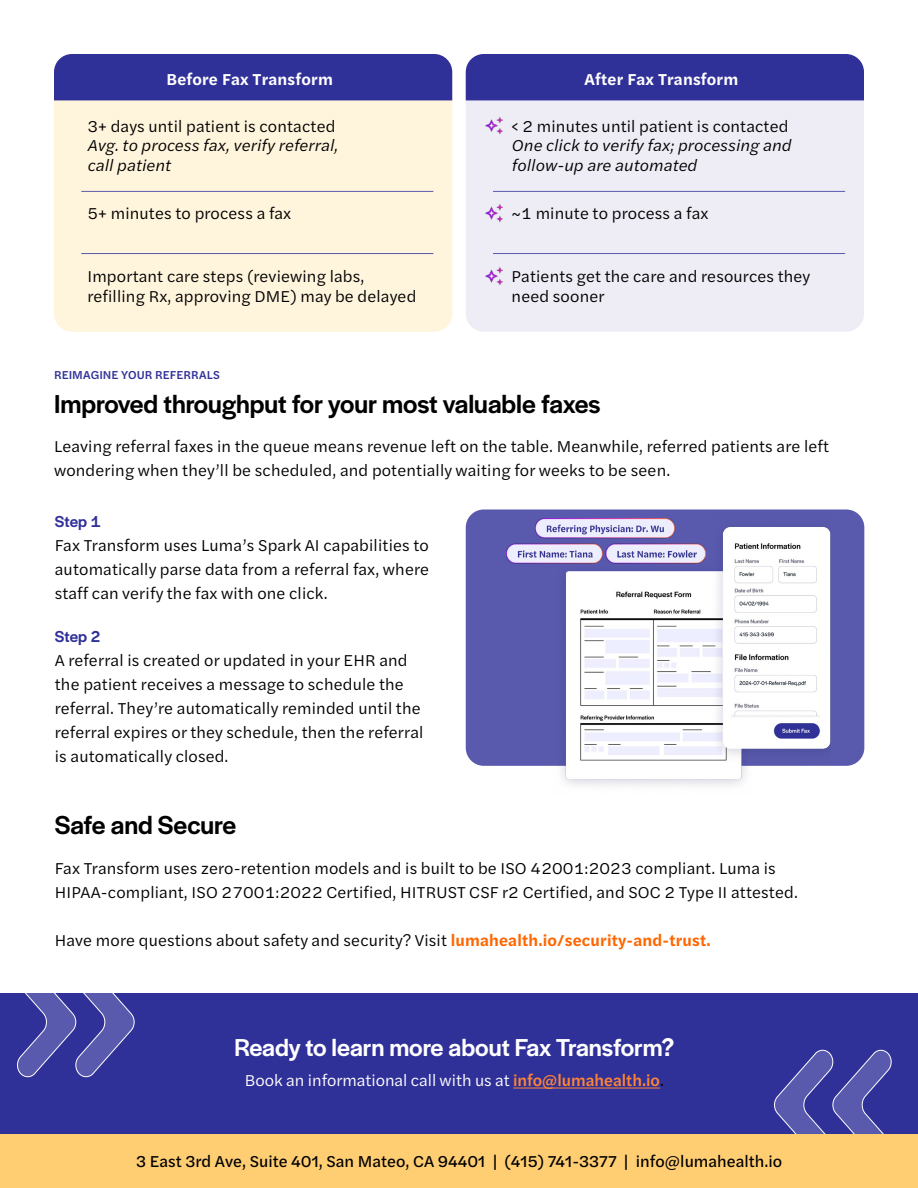
<style>
.page{position:relative;width:918px;height:1188px;background:#fff}
.page>*{position:absolute;margin:0;border:0;box-sizing:border-box;transform-origin:0 0}
.t1{font:500 27px "Halyard Display";color:#000}
.t2{font:500 25.5px "Halyard Display";color:#fff}
.t3{font:16.5px/24px "Halyard Text";letter-spacing:.01em;color:#000}
.t4{font:italic 16.5px/19.8px "Halyard Text";letter-spacing:.01em;color:#000}
.t5{font:16.5px "Halyard Text";color:#000}
.t6{font:16.5px "Halyard Text";color:#fff}
.t7{font:600 16.5px "Halyard Text";letter-spacing:.01em;color:#fff}
.t8{font:500 16.5px "Halyard Display";letter-spacing:.01em;color:#303099}
.t9{font:500 12px "Halyard Text";letter-spacing:.005em;color:#313199}
.s1{font-weight:600;color:#f60}
.s2{font-weight:500;color:#ff8533}
.s3{color:#000}
</style>
<div class="page">
<div style="left:466px;top:55px;width:398px;height:277px;background:#eeedf6;border-radius:18px"></div>
<div style="left:54px;top:55px;width:398px;height:277px;background:#fff4dc;border-radius:18px"></div>
<div style="left:0;top:1134px;width:918px;height:54px;background:#ffce73"></div>
<div style="left:466px;top:54px;width:398px;height:46px;background:#303099"></div>
<div style="left:54px;top:54px;width:398px;height:46px;background:#303099"></div>
<hr style="left:493px;top:191px;width:352px;height:1px;background:#5959ad">
<hr style="left:81px;top:191px;width:352px;height:1px;background:#5959ad">
<hr style="left:493px;top:253px;width:352px;height:1px;background:#5959ad">
<hr style="left:81px;top:253px;width:352px;height:1px;background:#5959ad">
<img style="left:485px;top:117px;width:18px;height:17px">
<img style="left:485px;top:204px;width:18px;height:18px">
<img style="left:485px;top:267px;width:18px;height:18px">
<div style="left:466px;top:510px;width:398px;height:256px;background:#5959ad;border-radius:18px"></div>
<div style="left:0;top:993px;width:918px;height:141px;background:#303099"></div>
<hr style="left:513px;top:1088px;width:147px;height:1px;background:#ff8533">
<svg style="left:17px;top:993px;width:118px;height:84px"></svg>
<svg style="left:774px;top:1050px;width:118px;height:84px"></svg>
<img style="left:553px;top:518px;width:277px;height:268px">
<img style="left:506px;top:519px;width:199px;height:47px">
<p class="t7" style="left:167px;top:67px;width:168px">Before Fax Transform</p>
<p class="t7" style="left:585px;top:67px;width:155px">After Fax Transform</p>
<p class="t3" style="left:87px;top:113px;width:250px">3+ days until patient is contacted</p>
<p class="t4" style="left:87px;top:135px;width:252px">Avg. to process fax, verify referral, call patient</p>
<p class="t3" style="left:87px;top:201px;width:205px">5+ minutes to process a fax</p>
<p class="t3" style="left:512px;top:201px;width:198px">~1 minute to process a fax</p>
<p class="t3" style="left:512px;top:113px;width:278px">&lt; 2 minutes until patient is contacted</p>
<p class="t4" style="left:512px;top:135px;width:281px">One click to verify fax; processing and follow-up are automated</p>
<p class="t3" style="left:87px;top:266px;width:331px;line-height:19.8px">Important care steps (reviewing labs, refilling Rx, approving DME) may be delayed</p>
<p class="t3" style="left:512px;top:266px;width:300px;line-height:19.8px">Patients get the care and resources they need sooner</p>
<p class="t9" style="left:54px;top:366px;width:167px">REIMAGINE YOUR REFERRALS</p>
<h1 class="t1" style="left:54px;top:384px;width:548px">Improved throughput for your most valuable faxes</h1>
<p class="t3" style="left:54px;top:434px;width:777px">Leaving referral faxes in the queue means revenue left on the table. Meanwhile, referred patients are left wondering when they’ll be scheduled, and potentially waiting for weeks to be seen.</p>
<p class="t8" style="left:55px;top:510px;width:47px">Step 1</p>
<p class="t3" style="left:55px;top:533px;width:376px;text-align:justify">Fax Transform uses Luma’s Spark AI capabilities to automatically parse data from a referral fax, where staff can verify the fax with one click.</p>
<p class="t8" style="left:55px;top:624px;width:47px">Step 2</p>
<p class="t3" style="left:55px;top:647px;width:370px">A referral is created or updated in your EHR and the patient receives a message to schedule the referral. They’re automatically reminded until the referral expires or they schedule, then the referral is automatically closed.</p>
<h1 class="t1" style="left:55px;top:806px;width:183px">Safe and Secure</h1>
<p class="t3" style="left:55px;top:856px;width:745px">Fax Transform uses zero-retention models and is built to be ISO 42001:2023 compliant. Luma is<br>HIPAA-compliant, ISO 27001:2022 Certified, HITRUST CSF r2 Certified, and SOC 2 Type II attested.</p>
<p class="t3" style="left:55px;top:928px;width:657px">Have more questions about safety and security? Visit <span class="s1">lumahealth.io/security-and-trust.</span></p>
<h2 class="t2" style="left:234px;top:1030px;width:442px">Ready to learn more about Fax Transform?</h2>
<p class="t6" style="left:245px;top:1069px;width:421px">Book an informational call with us at <span class="s2">info@lumahealth.io</span><span class="s3">.</span></p>
<p class="t5" style="left:136px;top:1149px;width:648px">3 East 3rd Ave, Suite 401, San Mateo, CA 94401 | (415) 741-3377 | info@lumahealth.io</p>
</div>
